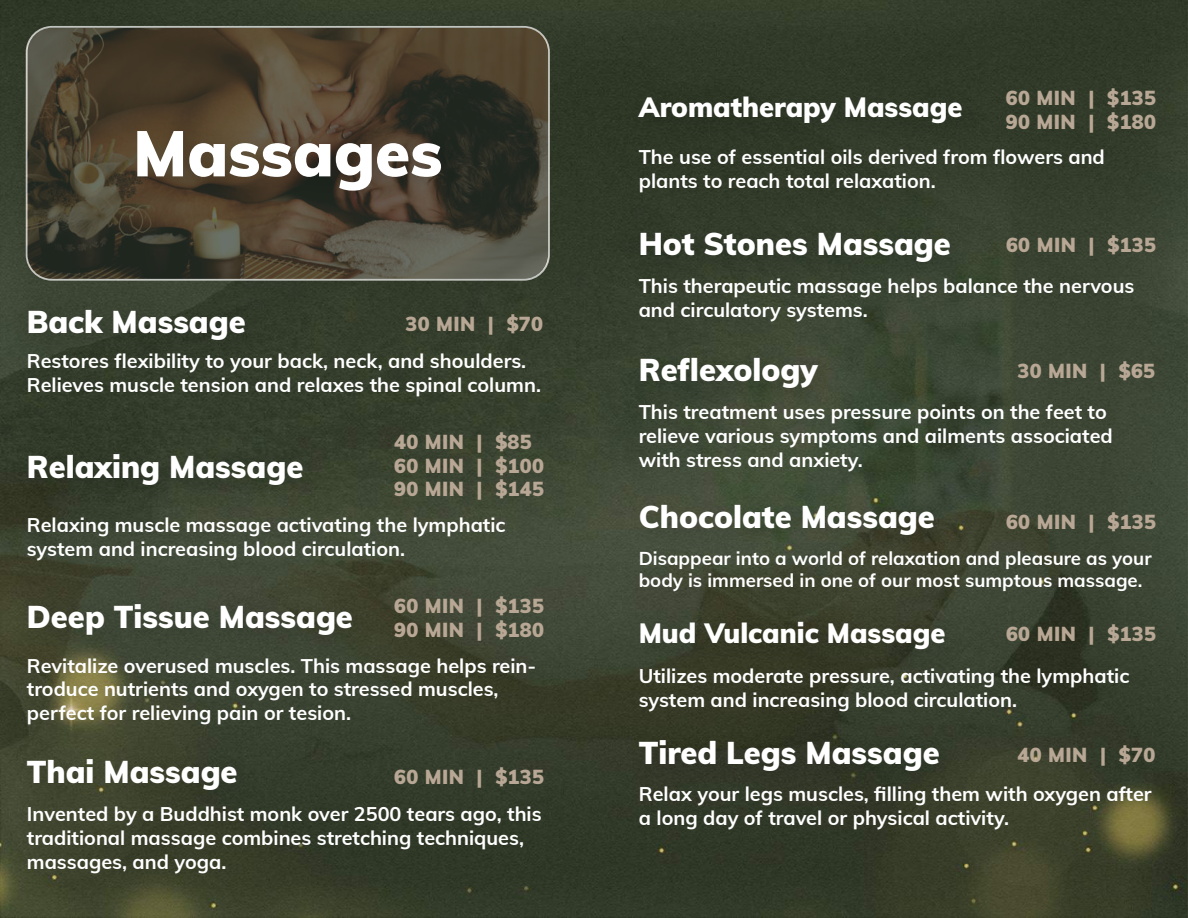
<style>
.page{position:relative;width:1188px;height:918px;background:#fff}
.page>*{position:absolute;margin:0;border:0;box-sizing:border-box;transform-origin:0 0}
.t1{font:900 63.75px "Mulish";color:#fff}
.t2{font:900 30.9px "Mulish";color:#fff}
.t3{font:900 27.3px "Mulish";color:#fff}
.t4{font:700 19.8px/23.9px "Mulish";color:#fff}
.t5{font:900 19.8px/23.9px "Mulish";letter-spacing:.02em;color:#b8a794}
.t6{font:700 18.6px/22.4px "Mulish";color:#fff}
</style>
<div class="page">
<img style="left:0;top:0;width:1188px;height:918px">
<svg style="left:27px;top:27px;width:522px;height:253px;background:#474132"></svg>
<div style="left:26px;top:26px;width:524px;height:255px;border:2px solid #fff;border-radius:25px"></div>
<img style="left:107px;top:96px;width:374px;height:137px">
<img style="left:2px;top:282px;width:290px;height:97px">
<img style="left:2px;top:732px;width:290px;height:97px">
<img style="left:2px;top:577px;width:393px;height:97px">
<img style="left:2px;top:427px;width:340px;height:97px">
<div style="left:614px;top:69px;width:386px;height:93px;background:#2f3827"></div>
<img style="left:614px;top:477px;width:379px;height:97px">
<img style="left:614px;top:595px;width:379px;height:93px">
<img style="left:614px;top:712px;width:379px;height:97px">
<img style="left:614px;top:204px;width:379px;height:97px">
<img style="left:614px;top:330px;width:379px;height:97px">
<h1 class="t1" style="left:133px;top:107px;width:311px">Massages</h1>
<h2 class="t2" style="left:27px;top:299px;width:220px">Back Massage</h2>
<p class="t4" style="left:27px;top:348px;width:516px">Restores flexibility to your back, neck, and shoulders.<br>Relieves muscle tension and relaxes the spinal column.</p>
<p class="t5" style="left:405px;top:311px;width:139px">30 MIN | $70</p>
<p class="t5" style="left:394px;top:429px;width:152px">40 MIN | $85<br>60 MIN | $100<br>90 MIN | $145</p>
<h2 class="t2" style="left:27px;top:444px;width:278px">Relaxing Massage</h2>
<p class="t4" style="left:27px;top:512px;width:480px">Relaxing muscle massage activating the lymphatic system and increasing blood circulation.</p>
<p class="t5" style="left:394px;top:593px;width:152px">60 MIN | $135<br>90 MIN | $180</p>
<h2 class="t2" style="left:27px;top:594px;width:328px">Deep Tissue Massage</h2>
<p class="t4" style="left:27px;top:653px;width:511px">Revitalize overused muscles. This massage helps rein&shy;troduce nutrients and oxygen to stressed muscles, perfect for relieving pain or tesion.</p>
<h2 class="t2" style="left:27px;top:750px;width:212px">Thai Massage</h2>
<p class="t4" style="left:27px;top:801px;width:516px">Invented by a Buddhist monk over 2500 tears ago, this traditional massage combines stretching techniques, massages, and yoga.</p>
<p class="t5" style="left:394px;top:765px;width:152px">60 MIN | $135</p>
<p class="t5" style="left:1006px;top:85px;width:152px">60 MIN | $135<br>90 MIN | $180</p>
<h3 class="t3" style="left:639px;top:87px;width:325px">Aromatherapy Massage</h3>
<p class="t4" style="left:639px;top:144px;width:468px">The use of essential oils derived from flowers and plants to reach total relaxation.</p>
<h2 class="t2" style="left:639px;top:221px;width:314px">Hot Stones Massage</h2>
<p class="t4" style="left:639px;top:273px;width:497px">This therapeutic massage helps balance the nervous and circulatory systems.</p>
<p class="t5" style="left:1006px;top:232px;width:152px">60 MIN | $135</p>
<h2 class="t2" style="left:639px;top:347px;width:180px">Reflexology</h2>
<p class="t4" style="left:639px;top:399px;width:476px">This treatment uses pressure points on the feet to relieve various symptoms and ailments associated with stress and anxiety.</p>
<p class="t5" style="left:1017px;top:358px;width:139px">30 MIN | $65</p>
<h2 class="t2" style="left:639px;top:494px;width:298px">Chocolate Massage</h2>
<p class="t6" style="left:639px;top:546px;width:514px">Disappear into a world of relaxation and pleasure as your body is immersed in one of our most sumptous massage.</p>
<p class="t5" style="left:1006px;top:509px;width:152px">60 MIN | $135</p>
<h3 class="t3" style="left:639px;top:613px;width:308px">Mud Vulcanic Massage</h3>
<p class="t4" style="left:639px;top:663px;width:492px">Utilizes moderate pressure, activating the lymphatic system and increasing blood circulation.</p>
<p class="t5" style="left:1006px;top:621px;width:152px">60 MIN | $135</p>
<h2 class="t2" style="left:639px;top:730px;width:302px">Tired Legs Massage</h2>
<p class="t4" style="left:639px;top:781px;width:514px">Relax your legs muscles, filling them with oxygen after a long day of travel or physical activity.</p>
<p class="t5" style="left:1018px;top:742px;width:139px">40 MIN | $70</p>
</div>
